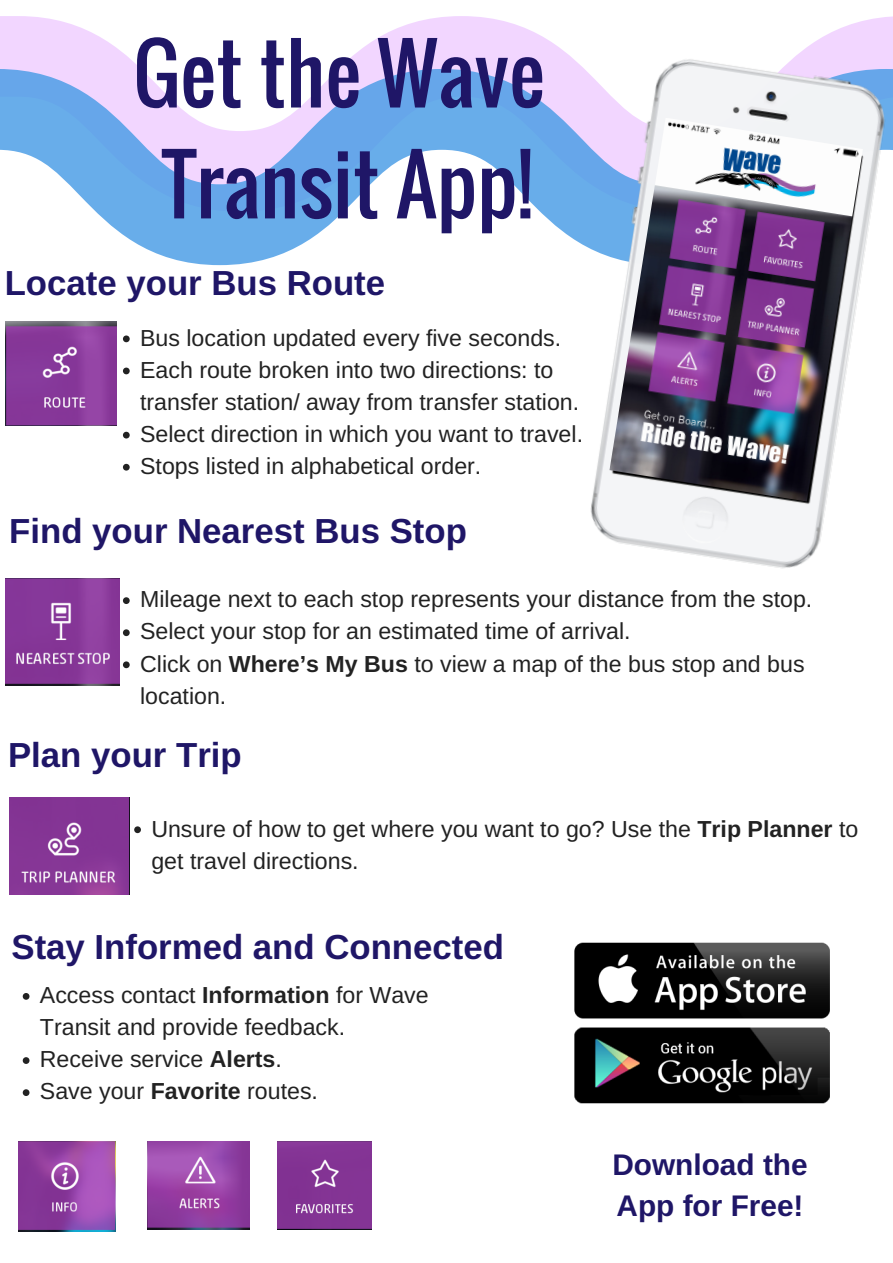
<style>
.page{position:relative;width:893px;height:1263px;background:#fff}
.page>*{position:absolute;margin:0;border:0;box-sizing:border-box;transform-origin:0 0}
.t1{font:79.5px/110.9px "Oswald";color:#1f1667;text-align:center}
.t2{font:700 34.8px "Arimo";color:#1f1667}
.t3{font:700 29.78px/41.6px "Arimo";color:#1f1667}
.t4{font:23.17px/32.1px "Arimo";color:#222}
.s1{font-weight:700}
</style>
<div class="page">
<svg style="left:0;top:16px;width:385px;height:53px"></svg>
<svg style="left:0;top:69px;width:385px;height:196px"></svg>
<img style="left:385px;top:16px;width:508px;height:553px">
<img style="left:609px;top:118px;width:254px;height:383px">
<svg style="left:123px;top:597px;width:7px;height:7px"></svg>
<svg style="left:123px;top:629px;width:7px;height:7px"></svg>
<svg style="left:123px;top:661px;width:7px;height:7px"></svg>
<img style="left:5px;top:578px;width:114px;height:107px">
<img style="left:6px;top:322px;width:110px;height:104px">
<svg style="left:123px;top:335px;width:7px;height:7px"></svg>
<svg style="left:123px;top:368px;width:7px;height:6px"></svg>
<svg style="left:123px;top:432px;width:7px;height:6px"></svg>
<svg style="left:123px;top:464px;width:7px;height:7px"></svg>
<img style="left:147px;top:1141px;width:103px;height:89px">
<img style="left:278px;top:1141px;width:94px;height:89px">
<img style="left:9px;top:797px;width:121px;height:97px">
<img style="left:19px;top:1141px;width:96px;height:90px">
<svg style="left:134px;top:826px;width:7px;height:7px"></svg>
<svg style="left:23px;top:993px;width:6px;height:7px"></svg>
<svg style="left:23px;top:1057px;width:6px;height:7px"></svg>
<svg style="left:23px;top:1089px;width:6px;height:7px"></svg>
<img style="left:574px;top:942px;width:256px;height:162px">
<h1 class="t1" style="left:133px;top:16px;width:413px">Get the Wave<br>Transit App!</h1>
<h2 class="t2" style="left:5px;top:263px;width:382px">Locate your Bus Route</h2>
<p class="t4" style="left:140px;top:322px;width:444px">Bus location updated every five seconds.<br>Each route broken into two directions: to transfer station/ away from transfer station.<br>Select direction in which you want to travel.<br>Stops listed in alphabetical order.</p>
<h2 class="t2" style="left:9px;top:511px;width:459px">Find your Nearest Bus Stop</h2>
<p class="t4" style="left:140px;top:583px;width:674px">Mileage next to each stop represents your distance from the stop.<br>Select your stop for an estimated time of arrival.<br>Click on <span class="s1">Where’s My Bus</span> to view a map of the bus stop and bus location.</p>
<h2 class="t2" style="left:8px;top:736px;width:235px">Plan your Trip</h2>
<p class="t4" style="left:151px;top:812px;width:708px">Unsure of how to get where you want to go? Use the <span class="s1">Trip Planner</span> to get travel directions.</p>
<h2 class="t2" style="left:11px;top:928px;width:494px">Stay Informed and Connected</h2>
<p class="t4" style="left:40px;top:979px;width:390px">Access contact <span class="s1">Information</span> for Wave<br>Transit and provide feedback.<br>Receive service <span class="s1">Alerts</span>.<br>Save your <span class="s1">Favorite</span> routes.</p>
<p class="t3" style="left:612px;top:1144px;width:197px">Download the<br>App for Free!</p>
</div>
